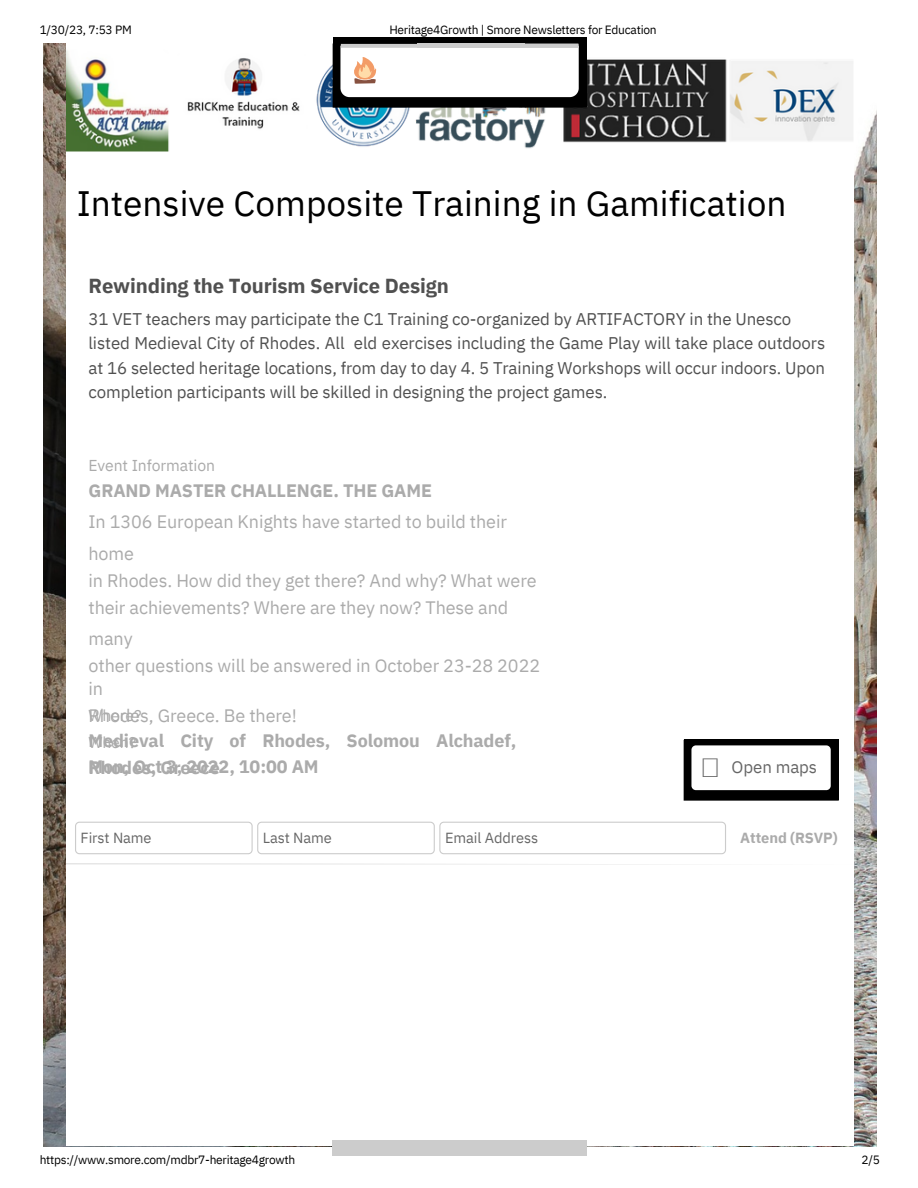
<style>
.page{position:relative;width:918px;height:1188px;background:#fff}
.page>*{position:absolute;margin:0;border:0;box-sizing:border-box;transform-origin:0 0}
.t1{font:35.25px "IBM Plex Sans";color:#000}
.t2{font:700 20.25px "IBM Plex Sans";letter-spacing:-.005em;color:#505050}
.t3{font:18px/27px "IBM Plex Sans";letter-spacing:-.005em;color:#ababab}
.t4{font:700 18px/27px "IBM Plex Sans";letter-spacing:-.005em;color:#ababab}
.t5{font:16.8px/24.3px "IBM Plex Sans";letter-spacing:-.005em;color:#505050}
.t6{font:16.8px "IBM Plex Sans";letter-spacing:-.005em;color:#666}
.t7{font:15.75px "IBM Plex Sans";letter-spacing:-.005em;color:#ababab}
.t8{font:14.7px "IBM Plex Sans";letter-spacing:-.005em;color:#676767}
.t9{font:700 14.7px "IBM Plex Sans";letter-spacing:-.005em;color:#ababab}
.t10{font:12px "IBM Plex Sans";letter-spacing:-.02em;color:#000}
.s1{font-weight:700}
</style>
<div class="page">
<img style="left:44px;top:44px;width:832px;height:1102px">
<div style="left:66px;top:44px;width:788px;height:1102px;background:#fff"></div>
<img style="left:66px;top:44px;width:787px;height:108px">
<svg style="left:66px;top:863px;width:318px;height:1px"></svg>
<svg style="left:75px;top:821px;width:651px;height:34px"></svg>
<div style="left:684px;top:740px;width:155px;height:60px;background:#000"></div>
<div style="left:333px;top:38px;width:254px;height:69px;background:#000"></div>
<div style="left:340px;top:43px;width:239px;height:5px;background:#ccc"></div>
<div style="left:340px;top:46px;width:239px;height:51px;background:#fff"></div>
<div style="left:333px;top:1140px;width:254px;height:16px;background:#ccc"></div>
<div style="left:417px;top:43px;width:108px;height:5px;background:#ccc"></div>
<div style="left:525px;top:43px;width:54px;height:5px;background:#ccc"></div>
<div style="left:691px;top:745px;width:140px;height:45px;background:#fff"></div>
<p class="t10" style="left:40px;top:22px;width:94px">1/30/23, 7:53 PM</p>
<p class="t10" style="left:389px;top:22px;width:269px">Heritage4Growth | Smore Newsletters for Education</p>
<p class="t1" style="left:77px;top:180px;width:711px">Intensive Composite Training in Gamification</p>
<h1 class="t2" style="left:89px;top:272px;width:362px">Rewinding the Tourism Service Design</h1>
<h4 class="t5" style="left:89px;top:306px;width:738px">31 VET teachers may participate the C1 Training co-organized by ARTIFACTORY in the Unesco listed Medieval City of Rhodes. All eld exercises including the Game Play will take place outdoors at 16 selected heritage locations, from day to day 4. 5 Training Workshops will occur indoors. Upon completion participants will be skilled in designing the project games.</h4>
<p class="t7" style="left:89px;top:455px;width:128px">Event Information</p>
<h4 class="t3" style="left:89px;top:474px;width:420px;line-height:31.5px"><span class="s1">GRAND MASTER CHALLENGE. THE GAME<br></span>In 1306 European Knights have started to build their home</h4>
<h4 class="t3" style="left:89px;top:567px;width:450px">in Rhodes. How did they get there? And why? What were their achievements? Where are they now? These and</h4>
<h4 class="t3" style="left:89px;top:625px;width:453px">many<br>other questions will be answered in October 23-28 2022</h4>
<h4 class="t3" style="left:89px;top:675px;width:210px">in<br>Rhodes, Greece. Be there!</h4>
<h4 class="t7" style="left:89px;top:732px;width:49px">When?</h4>
<h4 class="t4" style="left:89px;top:752px;width:232px">Mon, Oct 3, 2022, 10:00 AM</h4>
<p class="t7" style="left:89px;top:704px;width:55px">Where?</p>
<h6 class="t4" style="left:89px;top:726px;width:429px">Medieval City of Rhodes, Solomou Alchadef,<br>Rhodes, Greece</h6>
<h2 class="t6" style="left:732px;top:756px;width:87px">Open maps</h2>
<h6 class="t8" style="left:81px;top:828px;width:73px">First Name</h6>
<h3 class="t8" style="left:263px;top:828px;width:71px">Last Name</h3>
<h6 class="t8" style="left:445px;top:828px;width:95px">Email Address</h6>
<h6 class="t9" style="left:740px;top:828px;width:99px">Attend (RSVP)</h6>
<p class="t10" style="left:40px;top:1151px;width:257px">https://www.smore.com/mdbr7-heritage4growth</p>
<p class="t10" style="left:862px;top:1151px;width:20px">2/5</p>
</div>
